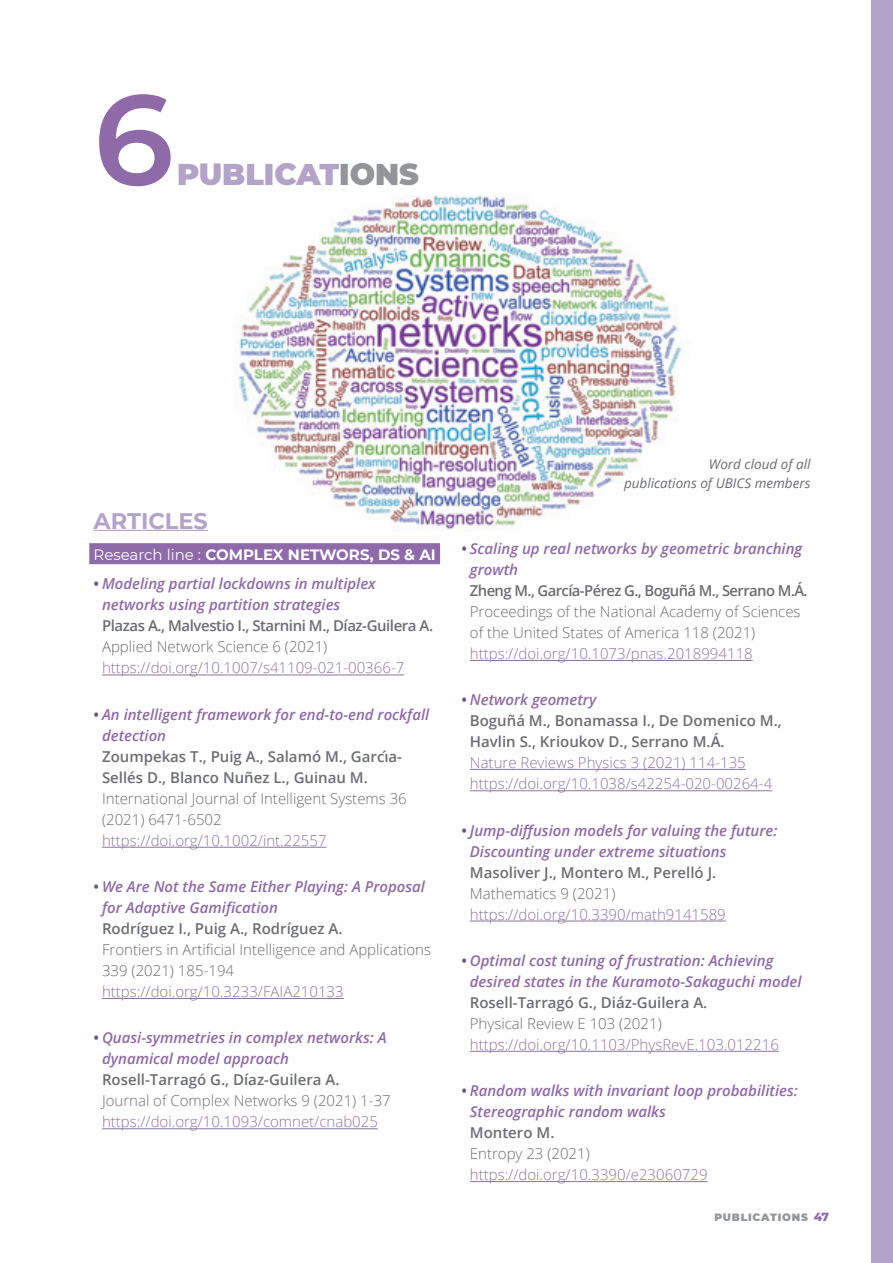
<style>
.page{position:relative;width:893px;height:1263px;background:#fff}
.page>*{position:absolute;margin:0;border:0;box-sizing:border-box;transform-origin:0 0}
.t1{font:600 127.8px "Montserrat";color:#8e6aa8}
.Titulo_1{font:900 30px "Montserrat";color:#b3a3c8}
.Titulo_2{font:700 22.5px "Montserrat";color:#b3a3c8}
.t2{font:italic 600 15px/21px "Open Sans";color:#8e6aa8}
.PUBLICATIONS_-_Link{font:300 15px "Open Sans";color:#8b759f}
.PUBLICATIONS_-_Revis{font:300 15px/21px "Open Sans";color:#6c6d70}
.PUBLICATIONS_-_Inves{font:600 15px/21px "Open Sans";color:#6c6d70}
.PUBLICATIONS_-_Inves-2{font:600 15px "Open Sans";letter-spacing:-.03em;color:#6c6d70}
.PUBLICATIONS_-_Inves-3{font:600 15px "Open Sans";letter-spacing:-.04em;color:#6c6d70}
.PUBLICATIONS_-_Revis-2{font:300 15px "Open Sans";color:#8b759f}
.PUBLICATIONS_-_Resea{font:700 15px "Montserrat";color:#fff}
.Peu_de_foto{font:italic 13.5px "Open Sans";color:#6c6d70}
.t3{font:900 10.5px "Montserrat";letter-spacing:.075em;color:#939598}
.s1{color:#939598}
.s2{font-weight:400}
.s3{font-style:normal;color:#6b4e80}
.s4{font-weight:800;font-size:12px;color:#8e6aa8}
</style>
<div class="page">
<div style="left:872px;top:0;width:21px;height:1263px;background:#b3a3c8"></div>
<img style="left:163px;top:195px;width:519px;height:336px">
<hr style="left:94px;top:530px;width:114px;height:1px;background:#b3a3c8">
<div style="left:89px;top:543px;width:351px;height:21px;background:#8e6aa8"></div>
<hr style="left:102px;top:674px;width:302px;height:1px;background:#8b759f">
<hr style="left:102px;top:847px;width:225px;height:1px;background:#8b759f">
<hr style="left:102px;top:998px;width:242px;height:1px;background:#8b759f">
<hr style="left:102px;top:1128px;width:276px;height:1px;background:#8b759f">
<hr style="left:470px;top:660px;width:283px;height:1px;background:#8b759f">
<hr style="left:470px;top:769px;width:276px;height:1px;background:#8b759f">
<hr style="left:470px;top:790px;width:302px;height:1px;background:#8b759f">
<hr style="left:470px;top:921px;width:256px;height:1px;background:#8b759f">
<hr style="left:470px;top:1051px;width:309px;height:1px;background:#8b759f">
<hr style="left:470px;top:1181px;width:237px;height:1px;background:#8b759f">
<p class="t1" style="left:94px;top:49px;width:82px">6</p>
<p class="Titulo_1" style="left:177px;top:152px;width:243px">PUBLICAT<span class="s1">IONS</span></p>
<p class="Titulo_2" style="left:94px;top:504px;width:116px">ARTICLES</p>
<p class="PUBLICATIONS_-_Resea" style="left:94px;top:544px;width:344px"><span class="s2">Research line :</span> COMPLEX NETWORS, DS &amp; AI</p>
<p class="t2" style="left:102px;top:573px;width:275px;text-indent:-9px"><span class="s3">•</span> Modeling partial lockdowns in multiplex networks using partition strategies</p>
<p class="PUBLICATIONS_-_Inves-2" style="left:102px;top:616px;width:333px">Plazas A., Malvestio I., Starnini M., Díaz-Guilera A.</p>
<p class="PUBLICATIONS_-_Revis" style="left:102px;top:636px;width:227px">Applied Network Science 6 (2021)</p>
<p class="PUBLICATIONS_-_Link" style="left:102px;top:658px;width:304px">https://doi.org/10.1007/s41109-021-00366-7</p>
<p class="t2" style="left:102px;top:703px;width:329px;text-indent:-9px"><span class="s3">•</span> An intelligent framework for end-to-end rockfall detection</p>
<p class="PUBLICATIONS_-_Inves" style="left:102px;top:745px;width:302px">Zoumpekas T., Puig A., Salamó M., Garcı́a-<br>Sellés D., Blanco Nuñez L., Guinau M.</p>
<p class="PUBLICATIONS_-_Revis" style="left:102px;top:787px;width:306px">International Journal of Intelligent Systems 36 (2021) 6471-6502</p>
<p class="PUBLICATIONS_-_Link" style="left:102px;top:830px;width:226px">https://doi.org/10.1002/int.22557</p>
<p class="t2" style="left:102px;top:876px;width:324px;text-indent:-9px"><span class="s3">•</span> We Are Not the Same Either Playing: A Proposal for Adaptive Gamification</p>
<p class="PUBLICATIONS_-_Inves" style="left:102px;top:918px;width:242px">Rodríguez I., Puig A., Rodríguez A.</p>
<p class="PUBLICATIONS_-_Revis" style="left:102px;top:939px;width:331px">Frontiers in Artificial Intelligence and Applications<br>339 (2021) 185-194</p>
<p class="PUBLICATIONS_-_Link" style="left:102px;top:981px;width:243px">https://doi.org/10.3233/FAIA210133</p>
<p class="t2" style="left:102px;top:1027px;width:286px;text-indent:-9px"><span class="s3">•</span> Quasi-symmetries in complex networks: A dynamical model approach</p>
<p class="PUBLICATIONS_-_Inves" style="left:102px;top:1069px;width:239px">Rosell-Tarragó G., Díaz-Guilera A.</p>
<p class="PUBLICATIONS_-_Revis" style="left:102px;top:1090px;width:290px">Journal of Complex Networks 9 (2021) 1-37</p>
<p class="PUBLICATIONS_-_Link" style="left:102px;top:1111px;width:277px">https://doi.org/10.1093/comnet/cnab025</p>
<p class="Peu_de_foto" style="left:709px;top:454px;width:103px">Word cloud of all</p>
<p class="Peu_de_foto" style="left:624px;top:474px;width:188px">publications of UBICS members</p>
<p class="t2" style="left:470px;top:538px;width:334px;text-indent:-9px"><span class="s3">•</span> Scaling up real networks by geometric branching growth</p>
<p class="PUBLICATIONS_-_Inves-3" style="left:470px;top:580px;width:339px">Zheng M., García-Pérez G., Boguñá M., Serrano M.Á.</p>
<p class="PUBLICATIONS_-_Revis" style="left:470px;top:601px;width:332px">Proceedings of the National Academy of Sciences of the United States of America 118 (2021)</p>
<p class="PUBLICATIONS_-_Link" style="left:470px;top:643px;width:284px">https://doi.org/10.1073/pnas.2018994118</p>
<p class="t2" style="left:461px;top:689px;width:137px"><span class="s3">•</span> Network geometry</p>
<p class="PUBLICATIONS_-_Inves" style="left:470px;top:710px;width:313px">Boguñá M., Bonamassa I., De Domenico M.,<br>Havlin S., Krioukov D., Serrano M.Á.</p>
<p class="PUBLICATIONS_-_Revis-2" style="left:470px;top:752px;width:277px">Nature Reviews Physics 3 (2021) 114-135</p>
<p class="PUBLICATIONS_-_Link" style="left:470px;top:773px;width:304px">https://doi.org/10.1038/s42254-020-00264-4</p>
<p class="t2" style="left:470px;top:819px;width:309px;text-indent:-9px"><span class="s3">•</span> Jump-diffusion models for valuing the future:<br>Discounting under extreme situations</p>
<p class="PUBLICATIONS_-_Inves" style="left:470px;top:861px;width:248px">Masoliver J., Montero M., Perelló J.</p>
<p class="PUBLICATIONS_-_Revis" style="left:470px;top:882px;width:147px">Mathematics 9 (2021)</p>
<p class="PUBLICATIONS_-_Link" style="left:470px;top:904px;width:257px">https://doi.org/10.3390/math9141589</p>
<p class="t2" style="left:470px;top:949px;width:333px;text-indent:-9px"><span class="s3">•</span> Optimal cost tuning of frustration: Achieving desired states in the Kuramoto-Sakaguchi model</p>
<p class="PUBLICATIONS_-_Inves" style="left:470px;top:991px;width:239px">Rosell-Tarragó G., Diáz-Guilera A.</p>
<p class="PUBLICATIONS_-_Revis" style="left:470px;top:1012px;width:193px">Physical Review E 103 (2021)</p>
<p class="PUBLICATIONS_-_Link" style="left:470px;top:1034px;width:310px">https://doi.org/10.1103/PhysRevE.103.012216</p>
<p class="t2" style="left:470px;top:1080px;width:329px;text-indent:-9px"><span class="s3">•</span> Random walks with invariant loop probabilities:<br>Stereographic random walks</p>
<p class="PUBLICATIONS_-_Inves" style="left:470px;top:1122px;width:86px">Montero M.</p>
<p class="PUBLICATIONS_-_Revis" style="left:470px;top:1143px;width:121px">Entropy 23 (2021)</p>
<p class="PUBLICATIONS_-_Link" style="left:470px;top:1164px;width:239px">https://doi.org/10.3390/e23060729</p>
<p class="t3" style="left:715px;top:1209px;width:116px">PUBLICATIONS <span class="s4">47</span></p>
</div>
